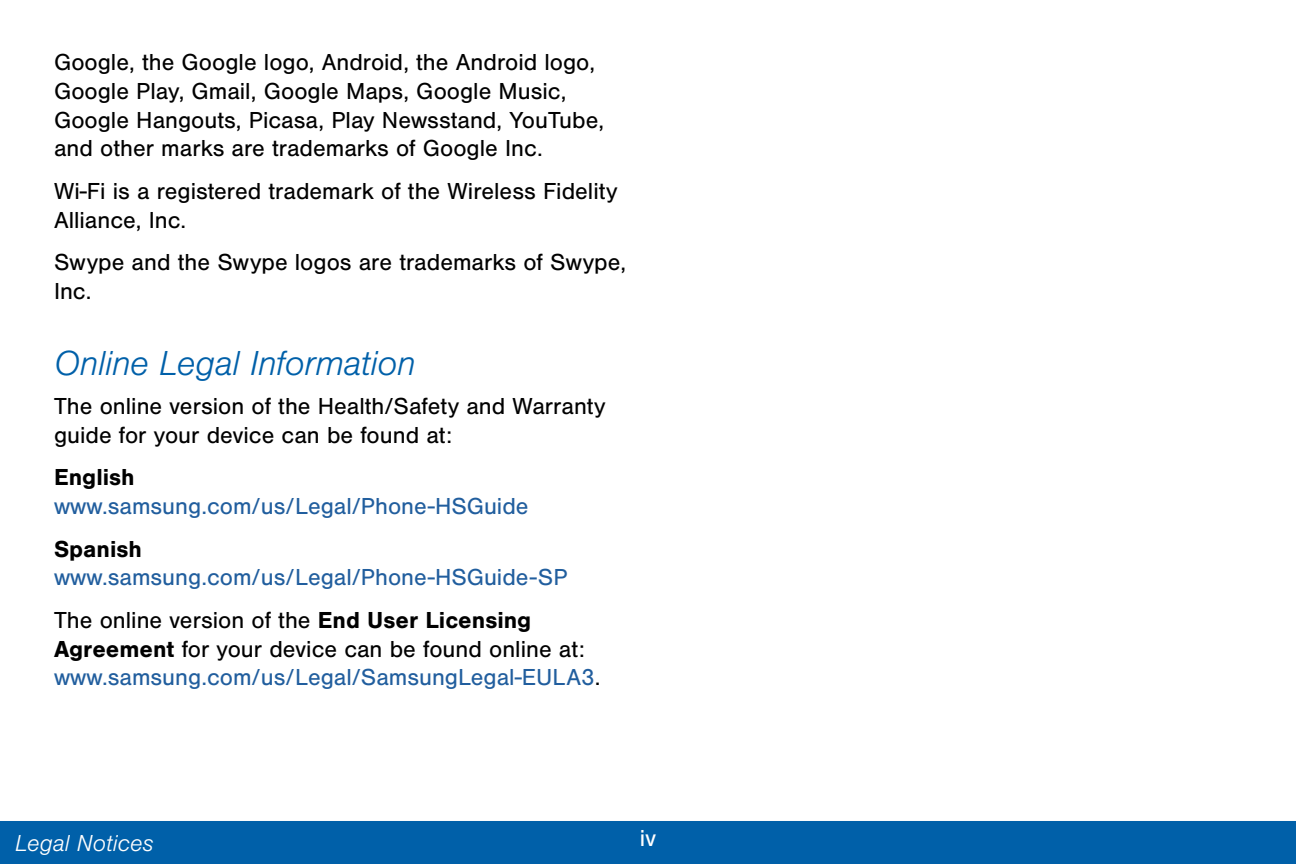
<style>
.page{position:relative;width:1296px;height:864px;background:#fff}
.page>*{position:absolute;margin:0;border:0;box-sizing:border-box;transform-origin:0 0}
.t1{font:italic 300 36px "Nimbus San";letter-spacing:-.015em;color:#0060a9}
.t2{font:24px/28.8px "Nimbus San";color:#000}
.t3{font:24px/42.6px "Nimbus San";color:#215e9e}
.t4{font:700 24px "Nimbus San";color:#000}
.t5{font:italic 300 24px "Nimbus San";color:#fff}
.t6{font:24px "Nimbus San";color:#fff}
.s1{color:#000}
.s2{font-weight:700;color:#000}
</style>
<div class="page">
<div style="left:0;top:821px;width:1296px;height:43px;background:#0060a9"></div>
<p class="t2" style="left:54px;top:48px;width:552px">Google, the Google logo, Android, the Android logo, Google Play, Gmail, Google Maps, Google Music, Google Hangouts, Picasa, Play Newsstand, YouTube, and other marks are trademarks of Google Inc.</p>
<p class="t2" style="left:54px;top:177px;width:565px">Wi-Fi is a registered trademark of the Wireless Fidelity<br>Alliance, Inc.</p>
<p class="t2" style="left:54px;top:248px;width:574px">Swype and the Swype logos are trademarks of Swype,<br>Inc.</p>
<h1 class="t1" style="left:54px;top:343px;width:363px">Online Legal Information</h1>
<p class="t2" style="left:54px;top:392px;width:553px">The online version of the Health/Safety and Warranty guide for your device can be found at:</p>
<p class="t4" style="left:54px;top:464px;width:82px">English</p>
<p class="t3" style="left:54px;top:485px;width:476px">www.samsung.com/us/Legal/Phone-HSGuide</p>
<p class="t4" style="left:54px;top:535px;width:90px">Spanish</p>
<p class="t3" style="left:54px;top:557px;width:515px">www.samsung.com/us/Legal/Phone-HSGuide-SP<br><span class="s1">The online version of the</span> <span class="s2">End User Licensing</span></p>
<p class="t3" style="left:54px;top:635px;width:548px;line-height:28.8px"><span class="s2">Agreement</span> <span class="s1">for your device can be found online at: </span>www.samsung.com/us/Legal/SamsungLegal-EULA3<span class="s1">.</span></p>
<p class="t5" style="left:15px;top:830px;width:140px">Legal Notices</p>
<p class="t6" style="left:640px;top:825px;width:18px">iv</p>
</div>
